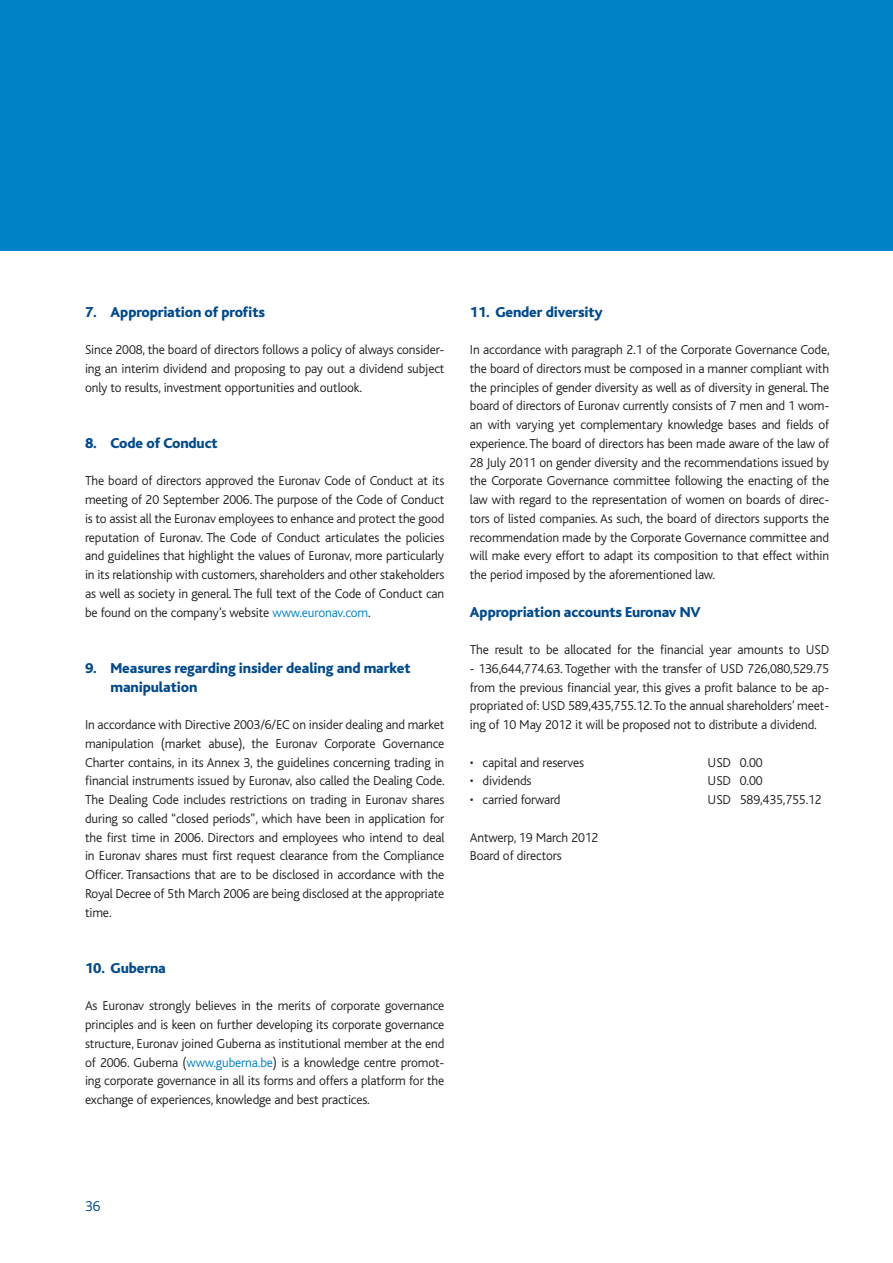
<style>
.page{position:relative;width:893px;height:1263px;background:#fff}
.page>*{position:absolute;margin:0;border:0;box-sizing:border-box;transform-origin:0 0}
.t1{font:800 15px/18.8px "Bliss";letter-spacing:-.01em;color:#004a8d}
.t2{font:300 15px "Bliss";color:#004a8d}
.t3{font:300 13.5px/18.8px "Bliss";letter-spacing:-.01em;color:#231f20;text-align:justify}
.s1{color:#0082c8}
</style>
<div class="page">
<div style="left:0;top:0;width:893px;height:251px;background:#0082c8"></div>
<p class="t1" style="left:85px;top:303px;width:181px">7. Appropriation of profits</p>
<p class="t3" style="left:85px;top:340px;width:361px">Since 2008, the board of directors follows a policy of always consider&shy;ing an interim dividend and proposing to pay out a dividend subject only to results, investment opportunities and outlook.</p>
<p class="t1" style="left:85px;top:434px;width:134px">8. Code of Conduct</p>
<p class="t3" style="left:85px;top:472px;width:361px">The board of directors approved the Euronav Code of Conduct at its meeting of 20 September 2006. The purpose of the Code of Conduct is to assist all the Euronav employees to enhance and protect the good reputation of Euronav. The Code of Conduct articulates the policies and guidelines that highlight the values of Euronav, more particularly in its relationship with customers, shareholders and other stakeholders as well as society in general. The full text of the Code of Conduct can be found on the company’s website <span class="s1">www.euronav.com</span>.</p>
<p class="t1" style="left:111px;top:659px;width:302px;text-indent:-26px">9. Measures regarding insider dealing and market manipulation</p>
<p class="t3" style="left:85px;top:715px;width:361px">In accordance with Directive 2003/6/EC on insider dealing and market manipulation (market abuse), the Euronav Corporate Governance Charter contains, in its Annex 3, the guidelines concerning trading in financial instruments issued by Euronav, also called the Dealing Code.<br>The Dealing Code includes restrictions on trading in Euronav shares during so called “closed periods”, which have been in application for the first time in 2006. Directors and employees who intend to deal in Euronav shares must first request clearance from the Compliance Officer. Transactions that are to be disclosed in accordance with the Royal Decree of 5th March 2006 are being disclosed at the appropriate time.</p>
<p class="t1" style="left:85px;top:959px;width:82px">10. Guberna</p>
<p class="t3" style="left:85px;top:997px;width:361px">As Euronav strongly believes in the merits of corporate governance principles and is keen on further developing its corporate governance structure, Euronav joined Guberna as institutional member at the end of 2006. Guberna (<span class="s1">www.guberna.be</span>) is a knowledge centre promot&shy;ing corporate governance in all its forms and offers a platform for the exchange of experiences, knowledge and best practices.</p>
<p class="t1" style="left:470px;top:303px;width:134px">11. Gender diversity</p>
<p class="t3" style="left:470px;top:340px;width:361px">In accordance with paragraph 2.1 of the Corporate Governance Code, the board of directors must be composed in a manner compliant with the principles of gender diversity as well as of diversity in general. The board of directors of Euronav currently consists of 7 men and 1 wom&shy;an with varying yet complementary knowledge bases and fields of experience. The board of directors has been made aware of the law of 28 July 2011 on gender diversity and the recommendations issued by the Corporate Governance committee following the enacting of the law with regard to the representation of women on boards of direc&shy;tors of listed companies. As such, the board of directors supports the recommendation made by the Corporate Governance committee and will make every effort to adapt its composition to that effect within the period imposed by the aforementioned law.</p>
<p class="t1" style="left:470px;top:603px;width:232px">Appropriation accounts Euronav NV</p>
<p class="t3" style="left:470px;top:640px;width:361px">The result to be allocated for the financial year amounts to USD</p>
<p class="t3" style="left:470px;top:659px;width:361px">- 136,644,774.63. Together with the transfer of USD 726,080,529.75 from the previous financial year, this gives a profit balance to be ap&shy;propriated of: USD 589,435,755.12. To the annual shareholders’ meet&shy;ing of 10 May 2012 it will be proposed not to distribute a dividend.</p>
<p class="t3" style="left:470px;top:753px;width:116px">• capital and reserves</p>
<p class="t3" style="left:708px;top:753px;width:57px">USD 0.00</p>
<p class="t3" style="left:470px;top:772px;width:63px">• dividends</p>
<p class="t3" style="left:708px;top:772px;width:57px">USD 0.00</p>
<p class="t3" style="left:470px;top:790px;width:92px">• carried forward</p>
<p class="t3" style="left:708px;top:790px;width:116px">USD 589,435,755.12</p>
<p class="t3" style="left:470px;top:828px;width:130px">Antwerp, 19 March 2012<br>Board of directors</p>
<p class="t2" style="left:85px;top:1198px;width:17px">36</p>
</div>
